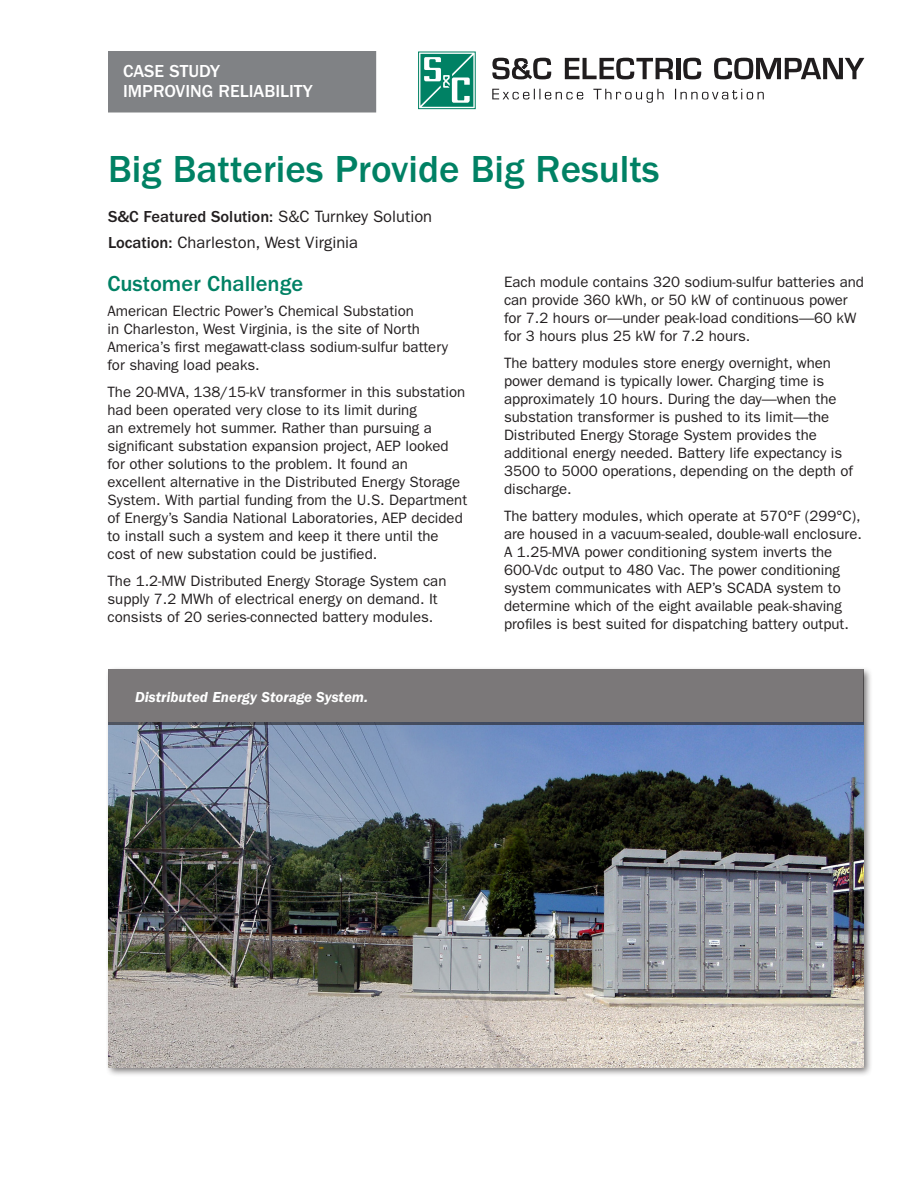
<style>
.page{position:relative;width:918px;height:1188px;background:#fff}
.page>*{position:absolute;margin:0;border:0;box-sizing:border-box;transform-origin:0 0}
.Cover_title_-_green{font:500 39px "ITC Franklin Gothic Std";color:#008164}
.Subheads-Challenge-S{font:500 22.5px "ITC Franklin Gothic Std";color:#008164}
.Owner_Group-White-12{font:500 18px "ITC Franklin Gothic Std";color:#fff}
.Solution___Location{font:500 16.5px "ITC Franklin Gothic Std";color:#231f20}
.Solution___Location-2{font:16.5px "ITC Franklin Gothic Std";color:#231f20}
.Body{font:15px/18px "ITC Franklin Gothic Std";color:#231f20}
.t1{font:italic 600 15px "ITC Franklin Gothic Std";color:#fff}
.s1{font-weight:400}
.s2{font-weight:500}
</style>
<div class="page">
<svg style="left:492px;top:58px;width:59px;height:21px"></svg>
<svg style="left:565px;top:58px;width:108px;height:21px"></svg>
<hr style="left:676px;top:58px;width:4px;height:21px;background:#201d1e">
<svg style="left:683px;top:58px;width:18px;height:21px"></svg>
<svg style="left:714px;top:58px;width:150px;height:21px"></svg>
<svg style="left:492px;top:89px;width:272px;height:14px"></svg>
<div style="left:418px;top:52px;width:58px;height:57px;border:1px solid #008164"></div>
<svg style="left:420px;top:54px;width:53px;height:53px"></svg>
<div style="left:109px;top:52px;width:266px;height:60px;background:#808285"></div>
<div style="left:108px;top:51px;width:268px;height:61px;border:2px solid #808285"></div>
<div style="left:106px;top:666px;width:767px;height:411px;background:#231f20;opacity:.6"></div>
<img style="left:108px;top:724px;width:756px;height:343px">
<div style="left:108px;top:669px;width:756px;height:55px;background:#7b7879"></div>
<p class="Owner_Group-White-12" style="left:123px;top:61px;width:98px">CASE STUDY</p>
<p class="Owner_Group-White-12" style="left:123px;top:81px;width:191px">IMPROVING RELIABILITY</p>
<p class="Cover_title_-_green" style="left:108px;top:148px;width:553px">Big Batteries Provide Big Results</p>
<p class="Solution___Location" style="left:108px;top:207px;width:326px">S&amp;C Featured Solution: <span class="s1">S&amp;C Turnkey Solution</span></p>
<p class="Solution___Location-2" style="left:108px;top:233px;width:252px"><span class="s2">Location:</span> Charleston, West Virginia</p>
<p class="Subheads-Challenge-S" style="left:107px;top:271px;width:197px">Customer Challenge</p>
<p class="Body" style="left:107px;top:302px;width:342px">American Electric Power’s Chemical Substation<br>in Charleston, West Virginia, is the site of North America’s first megawatt-class sodium-sulfur battery for shaving load peaks.</p>
<p class="Body" style="left:107px;top:383px;width:361px">The 20-MVA, 138/15-kV transformer in this substation had been operated very close to its limit during<br>an extremely hot summer. Rather than pursuing a significant substation expansion project, AEP looked for other solutions to the problem. It found an excellent alternative in the Distributed Energy Storage System. With partial funding from the U.S. Department of Energy’s Sandia National Laboratories, AEP decided to install such a system and keep it there until the cost of new substation could be justified.</p>
<p class="Body" style="left:107px;top:572px;width:340px">The 1.2-MW Distributed Energy Storage System can supply 7.2 MWh of electrical energy on demand. It consists of 20 series-connected battery modules.</p>
<p class="t1" style="left:135px;top:688px;width:235px">Distributed Energy Storage System.</p>
<p class="Body" style="left:504px;top:273px;width:361px">Each module contains 320 sodium-sulfur batteries and can provide 360 kWh, or 50 kW of continuous power for 7.2 hours or—under peak-load conditions—60 kW for 3 hours plus 25 kW for 7.2 hours.</p>
<p class="Body" style="left:504px;top:354px;width:351px">The battery modules store energy overnight, when power demand is typically lower. Charging time is approximately 10 hours. During the day—when the substation transformer is pushed to its limit—the Distributed Energy Storage System provides the additional energy needed. Battery life expectancy is 3500 to 5000 operations, depending on the depth of discharge.</p>
<p class="Body" style="left:504px;top:507px;width:360px">The battery modules, which operate at 570°F (299°C), are housed in a vacuum-sealed, double-wall enclosure.<br>A 1.25-MVA power conditioning system inverts the 600-Vdc output to 480 Vac. The power conditioning system communicates with AEP’s SCADA system to determine which of the eight available peak-shaving profiles is best suited for dispatching battery output.</p>
</div>
